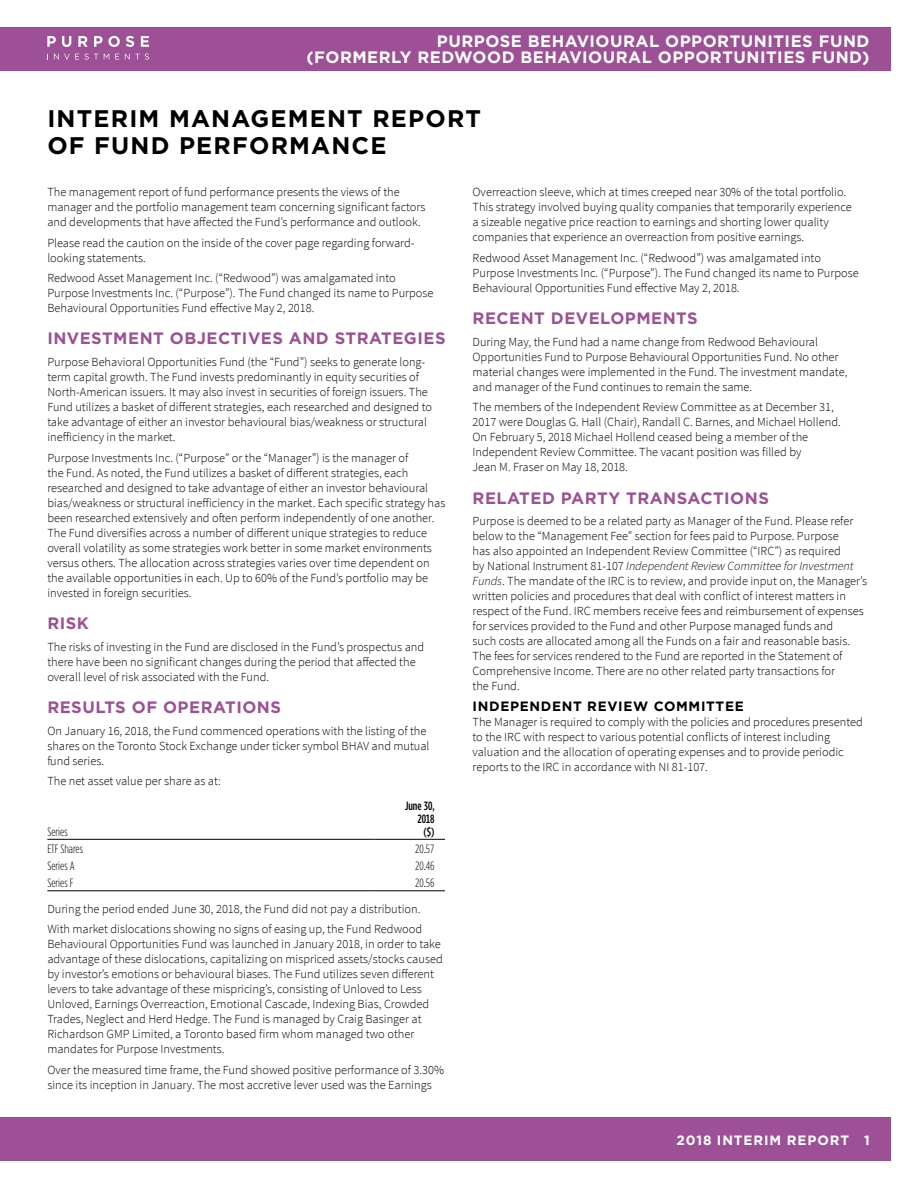
<style>
.page{position:relative;width:918px;height:1188px;background:#fff}
.page>*{position:absolute;margin:0;border:0;box-sizing:border-box;transform-origin:0 0}
.t1{font:700 24px/27px "Gotham";letter-spacing:.05em;color:#000}
.t2{font:700 16.5px "Gotham";letter-spacing:.03em;color:#9d5095}
.t3{font:700 16.5px/16.5px "Gotham";letter-spacing:.03em;color:#fff;text-align:right}
.t4{font:700 13.5px "Gotham";letter-spacing:.05em;color:#000}
.t5{font:700 13.5px "Gotham";letter-spacing:.07em;color:#fff}
.t6{font:300 12.3px/15px "Source Sans Pro";color:#000}
.t7{font:300 12px "Gotham Condensed";color:#000}
.t8{font:500 12px/12.8px "Gotham Condensed";color:#000;text-align:right}
.s1{font-style:italic}
</style>
<div class="page">
<div style="left:0;top:1118px;width:891px;height:43px;background:#9d5095"></div>
<div style="left:0;top:27px;width:891px;height:43px;background:#9d5095"></div>
<svg style="left:125px;top:54px;width:24px;height:6px"></svg>
<svg style="left:104px;top:54px;width:5px;height:5px"></svg>
<svg style="left:54px;top:54px;width:44px;height:6px"></svg>
<svg style="left:115px;top:54px;width:4px;height:5px"></svg>
<svg style="left:62px;top:36px;width:9px;height:11px"></svg>
<svg style="left:126px;top:36px;width:8px;height:11px"></svg>
<svg style="left:141px;top:36px;width:8px;height:11px"></svg>
<svg style="left:94px;top:36px;width:26px;height:11px"></svg>
<svg style="left:47px;top:36px;width:9px;height:11px"></svg>
<svg style="left:78px;top:36px;width:10px;height:11px"></svg>
<hr style="left:47px;top:891px;width:328px;height:1px;background:#000">
<hr style="left:375px;top:891px;width:70px;height:1px;background:#000">
<hr style="left:47px;top:839px;width:328px;height:1px;background:#000">
<hr style="left:375px;top:839px;width:70px;height:1px;background:#000">
<h2 class="t3" style="left:306px;top:33px;width:565px">PURPOSE BEHAVIOURAL OPPORTUNITIES FUND<br>(FORMERLY REDWOOD BEHAVIOURAL OPPORTUNITIES FUND)</h2>
<h1 class="t1" style="left:47px;top:105px;width:435px">INTERIM MANAGEMENT REPORT<br>OF FUND PERFORMANCE</h1>
<p class="t6" style="left:47px;top:185px;width:380px">The management report of fund performance presents the views of the manager and the portfolio management team concerning significant factors and developments that have affected the Fund’s performance and outlook.</p>
<p class="t6" style="left:47px;top:235px;width:369px">Please read the caution on the inside of the cover page regarding forward&shy;looking statements.</p>
<p class="t6" style="left:47px;top:270px;width:388px">Redwood Asset Management Inc. (“Redwood”) was amalgamated into<br>Purpose Investments Inc. (“Purpose”). The Fund changed its name to Purpose<br>Behavioural Opportunities Fund effective May 2, 2018.</p>
<h2 class="t2" style="left:47px;top:329px;width:400px">INVESTMENT OBJECTIVES AND STRATEGIES</h2>
<p class="t6" style="left:47px;top:355px;width:386px">Purpose Behavioral Opportunities Fund (the “Fund”) seeks to generate long&shy;term capital growth. The Fund invests predominantly in equity securities of North-American issuers. It may also invest in securities of foreign issuers. The Fund utilizes a basket of different strategies, each researched and designed to take advantage of either an investor behavioural bias/weakness or structural inefficiency in the market.</p>
<p class="t6" style="left:47px;top:450px;width:400px">Purpose Investments Inc. (“Purpose” or the “Manager”) is the manager of<br>the Fund. As noted, the Fund utilizes a basket of different strategies, each researched and designed to take advantage of either an investor behavioural bias/weakness or structural inefficiency in the market. Each specific strategy has been researched extensively and often perform independently of one another.<br>The Fund diversifies across a number of different unique strategies to reduce overall volatility as some strategies work better in some market environments versus others. The allocation across strategies varies over time dependent on the available opportunities in each. Up to 60% of the Fund’s portfolio may be invested in foreign securities.</p>
<h2 class="t2" style="left:47px;top:613px;width:43px">RISK</h2>
<p class="t6" style="left:47px;top:639px;width:378px">The risks of investing in the Fund are disclosed in the Fund’s prospectus and there have been no significant changes during the period that affected the overall level of risk associated with the Fund.</p>
<h2 class="t2" style="left:47px;top:697px;width:235px">RESULTS OF OPERATIONS</h2>
<p class="t6" style="left:47px;top:723px;width:384px">On January 16, 2018, the Fund commenced operations with the listing of the shares on the Toronto Stock Exchange under ticker symbol BHAV and mutual fund series.</p>
<p class="t6" style="left:47px;top:774px;width:175px">The net asset value per share as at:</p>
<p class="t7" style="left:47px;top:825px;width:22px">Series</p>
<p class="t6" style="left:473px;top:185px;width:381px">Overreaction sleeve, which at times creeped near 30% of the total portfolio.<br>This strategy involved buying quality companies that temporarily experience a sizeable negative price reaction to earnings and shorting lower quality companies that experience an overreaction from positive earnings.</p>
<p class="t6" style="left:473px;top:250px;width:388px">Redwood Asset Management Inc. (“Redwood”) was amalgamated into<br>Purpose Investments Inc. (“Purpose”). The Fund changed its name to Purpose<br>Behavioural Opportunities Fund effective May 2, 2018.</p>
<h2 class="t2" style="left:473px;top:308px;width:227px">RECENT DEVELOPMENTS</h2>
<p class="t6" style="left:473px;top:334px;width:376px">During May, the Fund had a name change from Redwood Behavioural Opportunities Fund to Purpose Behavioural Opportunities Fund. No other material changes were implemented in the Fund. The investment mandate, and manager of the Fund continues to remain the same.</p>
<p class="t6" style="left:473px;top:400px;width:370px">The members of the Independent Review Committee as at December 31, 2017 were Douglas G. Hall (Chair), Randall C. Barnes, and Michael Hollend.<br>On February 5, 2018 Michael Hollend ceased being a member of the Independent Review Committee. The vacant position was filled by<br>Jean M. Fraser on May 18, 2018.</p>
<h2 class="t2" style="left:473px;top:488px;width:298px">RELATED PARTY TRANSACTIONS</h2>
<p class="t6" style="left:473px;top:514px;width:396px">Purpose is deemed to be a related party as Manager of the Fund. Please refer below to the “Management Fee” section for fees paid to Purpose. Purpose<br>has also appointed an Independent Review Committee (“IRC”) as required<br>by National Instrument 81-107 <span class="s1">Independent Review Committee for Investment Funds</span>. The mandate of the IRC is to review, and provide input on, the Manager’s written policies and procedures that deal with conflict of interest matters in respect of the Fund. IRC members receive fees and reimbursement of expenses for services provided to the Fund and other Purpose managed funds and<br>such costs are allocated among all the Funds on a fair and reasonable basis.<br>The fees for services rendered to the Fund are reported in the Statement of Comprehensive Income. There are no other related party transactions for<br>the Fund.</p>
<p class="t4" style="left:473px;top:698px;width:273px">INDEPENDENT REVIEW COMMITTEE</p>
<p class="t6" style="left:473px;top:714px;width:392px">The Manager is required to comply with the policies and procedures presented to the IRC with respect to various potential conflicts of interest including valuation and the allocation of operating expenses and to provide periodic reports to the IRC in accordance with NI 81-107.</p>
<p class="t8" style="left:405px;top:799px;width:31px">June 30,<br>2018 ($)</p>
<p class="t7" style="left:47px;top:842px;width:37px">ETF Shares</p>
<p class="t7" style="left:415px;top:842px;width:21px">20.57</p>
<p class="t7" style="left:47px;top:859px;width:29px">Series A</p>
<p class="t7" style="left:415px;top:859px;width:21px">20.46</p>
<p class="t7" style="left:47px;top:876px;width:28px">Series F</p>
<p class="t7" style="left:415px;top:876px;width:21px">20.56</p>
<p class="t6" style="left:47px;top:899px;width:376px;line-height:20.4px">During the period ended June 30, 2018, the Fund did not pay a distribution.<br>With market dislocations showing no signs of easing up, the Fund Redwood</p>
<p class="t6" style="left:47px;top:937px;width:397px">Behavioural Opportunities Fund was launched in January 2018, in order to take advantage of these dislocations, capitalizing on mispriced assets/stocks caused by investor’s emotions or behavioural biases. The Fund utilizes seven different levers to take advantage of these mispricing’s, consisting of Unloved to Less Unloved, Earnings Overreaction, Emotional Cascade, Indexing Bias, Crowded Trades, Neglect and Herd Hedge. The Fund is managed by Craig Basinger at Richardson GMP Limited, a Toronto based firm whom managed two other mandates for Purpose Investments.</p>
<p class="t6" style="left:47px;top:1062px;width:398px">Over the measured time frame, the Fund showed positive performance of 3.30% since its inception in January. The most accretive lever used was the Earnings</p>
<p class="t5" style="left:677px;top:1132px;width:195px">2018 INTERIM REPORT 1</p>
</div>
